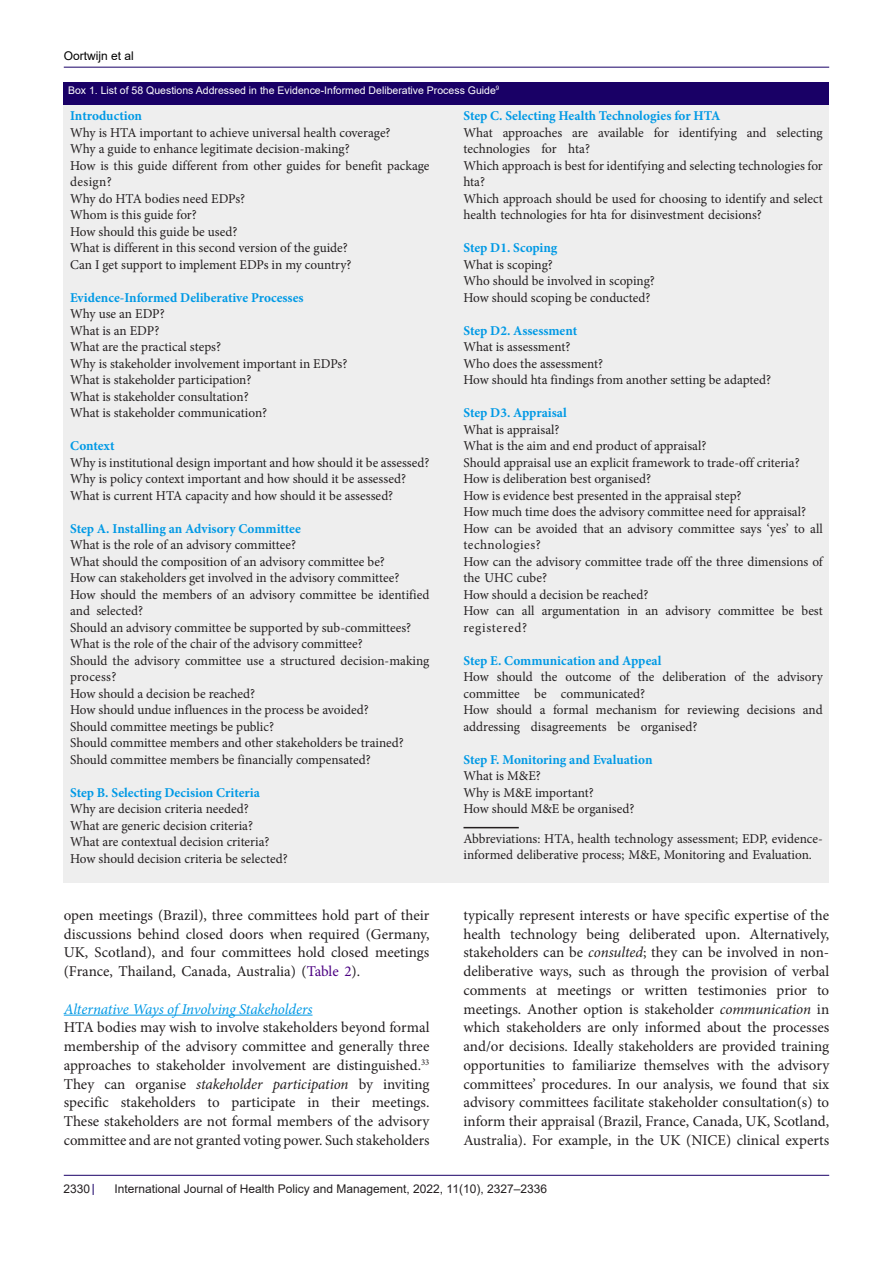
<style>
.page{position:relative;width:893px;height:1263px;background:#fff}
.page>*{position:absolute;margin:0;border:0;box-sizing:border-box;transform-origin:0 0}
.Default_Text{font:15px/18.8px "Minion Pro";color:#231f20;text-align:justify}
.Default_Text-2{font:italic 15px "Minion Pro";letter-spacing:-.01em;color:#0099e5}
.t1{font:13.5px/16.5px "Minion Pro";color:#231f20}
.t2{font:700 13.5px "Minion Pro";color:#0099e5}
.t3{font:12px "Arial";color:#231f20}
.t4{font:12px "Arial";color:#000001}
.t5{font:10.5px "Arial";color:#fff}
.s1{color:#4b0082}
.s2{font-style:italic}
</style>
<div class="page">
<hr style="left:64px;top:67px;width:765px;height:1px;background:#190066">
<hr style="left:64px;top:1175px;width:765px;height:1px;background:#190066">
<hr style="left:64px;top:1015px;width:248px;height:1px;background:#0099e5">
<div style="left:64px;top:104px;width:765px;height:778px;background:#eee"></div>
<div style="left:64px;top:82px;width:765px;height:22px;background:#190066"></div>
<hr style="left:463px;top:827px;width:56px;height:1px;background:#231f20">
<p class="t4" style="left:64px;top:48px;width:72px">Oortwijn et al</p>
<p class="t5" style="left:68px;top:83px;width:433px">Box 1. List of 58 Questions Addressed in the Evidence-Informed Deliberative Process Guide<sup>9</sup></p>
<p class="t2" style="left:70px;top:106px;width:73px">Introduction</p>
<p class="t1" style="left:70px;top:124px;width:322px">Why is HTA important to achieve universal health coverage?</p>
<p class="t1" style="left:70px;top:141px;width:281px">Why a guide to enhance legitimate decision-making?</p>
<p class="t1" style="left:70px;top:157px;width:361px">How is this guide different from other guides for benefit package design?</p>
<p class="t1" style="left:70px;top:190px;width:177px">Why do HTA bodies need EDPs?</p>
<p class="t1" style="left:70px;top:207px;width:128px">Whom is this guide for?</p>
<p class="t1" style="left:70px;top:223px;width:169px">How should this guide be used?</p>
<p class="t1" style="left:70px;top:240px;width:279px">What is different in this second version of the guide?</p>
<p class="t1" style="left:70px;top:256px;width:283px">Can I get support to implement EDPs in my country?</p>
<p class="t2" style="left:70px;top:288px;width:235px">Evidence-Informed Deliberative Processes</p>
<p class="t1" style="left:70px;top:306px;width:96px">Why use an EDP?</p>
<p class="t1" style="left:70px;top:322px;width:91px">What is an EDP?</p>
<p class="t1" style="left:70px;top:339px;width:152px">What are the practical steps?</p>
<p class="t1" style="left:70px;top:355px;width:279px">Why is stakeholder involvement important in EDPs?</p>
<p class="t1" style="left:70px;top:372px;width:183px">What is stakeholder participation?</p>
<p class="t1" style="left:70px;top:388px;width:180px">What is stakeholder consultation?</p>
<p class="t1" style="left:70px;top:405px;width:199px">What is stakeholder communication?</p>
<p class="t2" style="left:70px;top:436px;width:46px">Context</p>
<p class="t1" style="left:70px;top:454px;width:361px">Why is institutional design important and how should it be assessed?</p>
<p class="t1" style="left:70px;top:471px;width:337px">Why is policy context important and how should it be assessed?</p>
<p class="t1" style="left:70px;top:487px;width:325px">What is current HTA capacity and how should it be assessed?</p>
<p class="t2" style="left:70px;top:519px;width:232px">Step A. Installing an Advisory Committee</p>
<p class="t1" style="left:70px;top:537px;width:227px">What is the role of an advisory committee?</p>
<p class="t1" style="left:70px;top:553px;width:316px">What should the composition of an advisory committee be?</p>
<p class="t1" style="left:70px;top:570px;width:331px">How can stakeholders get involved in the advisory committee?</p>
<p class="t1" style="left:70px;top:586px;width:361px">How should the members of an advisory committee be identified and selected?</p>
<p class="t1" style="left:70px;top:619px;width:343px">Should an advisory committee be supported by sub-committees?</p>
<p class="t1" style="left:70px;top:636px;width:294px">What is the role of the chair of the advisory committee?</p>
<p class="t1" style="left:70px;top:652px;width:361px">Should the advisory committee use a structured decision-making process?</p>
<p class="t1" style="left:70px;top:685px;width:186px">How should a decision be reached?</p>
<p class="t1" style="left:70px;top:702px;width:300px">How should undue influences in the process be avoided?</p>
<p class="t1" style="left:70px;top:718px;width:205px">Should committee meetings be public?</p>
<p class="t1" style="left:70px;top:735px;width:335px">Should committee members and other stakeholders be trained?</p>
<p class="t1" style="left:70px;top:751px;width:302px">Should committee members be financially compensated?</p>
<p class="t2" style="left:70px;top:783px;width:191px">Step B. Selecting Decision Criteria</p>
<p class="t1" style="left:70px;top:801px;width:180px">Why are decision criteria needed?</p>
<p class="t1" style="left:70px;top:817px;width:184px">What are generic decision criteria?</p>
<p class="t1" style="left:70px;top:834px;width:201px">What are contextual decision criteria?</p>
<p class="t1" style="left:70px;top:850px;width:219px">How should decision criteria be selected?</p>
<p class="Default_Text" style="left:64px;top:906px;width:367px">open meetings (Brazil), three committees hold part of their discussions behind closed doors when required (Germany, UK, Scotland), and four committees hold closed meetings (France, Thailand, Canada, Australia) (<span class="s1">Table 2</span>).</p>
<p class="Default_Text-2" style="left:64px;top:998px;width:250px">Alternative Ways of Involving Stakeholders</p>
<p class="Default_Text" style="left:64px;top:1018px;width:367px">HTA bodies may wish to involve stakeholders beyond formal membership of the advisory committee and generally three approaches to stakeholder involvement are distinguished.<sup>33<br></sup>They can organise <span class="s2">stakeholder participation</span> by inviting specific stakeholders to participate in their meetings.<br>These stakeholders are not formal members of the advisory committee and are not granted voting power. Such stakeholders</p>
<p class="t2" style="left:463px;top:106px;width:259px">Step C. Selecting Health Technologies for HTA</p>
<p class="t1" style="left:463px;top:124px;width:361px">What approaches are available for identifying and selecting technologies for hta?</p>
<p class="t1" style="left:463px;top:157px;width:361px">Which approach is best for identifying and selecting technologies for hta?</p>
<p class="t1" style="left:463px;top:190px;width:361px">Which approach should be used for choosing to identify and select health technologies for hta for disinvestment decisions?</p>
<p class="t2" style="left:463px;top:238px;width:95px">Step D1. Scoping</p>
<p class="t1" style="left:463px;top:256px;width:91px">What is scoping?</p>
<p class="t1" style="left:463px;top:273px;width:193px">Who should be involved in scoping?</p>
<p class="t1" style="left:463px;top:289px;width:189px">How should scoping be conducted?</p>
<p class="t2" style="left:463px;top:321px;width:115px">Step D2. Assessment</p>
<p class="t1" style="left:463px;top:339px;width:108px">What is assessment?</p>
<p class="t1" style="left:463px;top:355px;width:141px">Who does the assessment?</p>
<p class="t1" style="left:463px;top:372px;width:309px">How should hta findings from another setting be adapted?</p>
<p class="t2" style="left:463px;top:403px;width:105px">Step D3. Appraisal</p>
<p class="t1" style="left:463px;top:421px;width:98px">What is appraisal?</p>
<p class="t1" style="left:463px;top:438px;width:245px">What is the aim and end product of appraisal?</p>
<p class="t1" style="left:463px;top:454px;width:338px">Should appraisal use an explicit framework to trade-off criteria?</p>
<p class="t1" style="left:463px;top:471px;width:189px">How is deliberation best organised?</p>
<p class="t1" style="left:463px;top:487px;width:280px">How is evidence best presented in the appraisal step?</p>
<p class="t1" style="left:463px;top:504px;width:344px">How much time does the advisory committee need for appraisal?</p>
<p class="t1" style="left:463px;top:520px;width:361px">How can be avoided that an advisory committee says ‘yes’ to all technologies?</p>
<p class="t1" style="left:463px;top:553px;width:361px">How can the advisory committee trade off the three dimensions of the UHC cube?</p>
<p class="t1" style="left:463px;top:586px;width:186px">How should a decision be reached?</p>
<p class="t1" style="left:463px;top:603px;width:361px">How can all argumentation in an advisory committee be best registered?</p>
<p class="t2" style="left:463px;top:651px;width:199px">Step E. Communication and Appeal</p>
<p class="t1" style="left:463px;top:669px;width:361px">How should the outcome of the deliberation of the advisory committee be communicated?</p>
<p class="t1" style="left:463px;top:702px;width:361px">How should a formal mechanism for reviewing decisions and addressing disagreements be organised?</p>
<p class="t2" style="left:463px;top:750px;width:191px">Step F. Monitoring and Evaluation</p>
<p class="t1" style="left:463px;top:768px;width:79px">What is M&amp;E?</p>
<p class="t1" style="left:463px;top:784px;width:132px">Why is M&amp;E important?</p>
<p class="t1" style="left:463px;top:801px;width:173px">How should M&amp;E be organised?</p>
<p class="t1" style="left:463px;top:830px;width:361px">Abbreviations: HTA, health technology assessment; EDP, evidence&shy;informed deliberative process; M&amp;E, Monitoring and Evaluation.</p>
<p class="Default_Text" style="left:463px;top:906px;width:367px">typically represent interests or have specific expertise of the health technology being deliberated upon. Alternatively, stakeholders can be <span class="s2">consulted</span>; they can be involved in non&shy;deliberative ways, such as through the provision of verbal comments at meetings or written testimonies prior to meetings. Another option is stakeholder <span class="s2">communication</span> in which stakeholders are only informed about the processes and/or decisions. Ideally stakeholders are provided training opportunities to familiarize themselves with the advisory committees’ procedures. In our analysis, we found that six advisory committees facilitate stakeholder consultation(s) to inform their appraisal (Brazil, France, Canada, UK, Scotland, Australia). For example, in the UK (NICE) clinical experts</p>
<p class="t3" style="left:64px;top:1180px;width:28px">2330</p>
<p class="t3" style="left:114px;top:1180px;width:434px">International Journal of Health Policy and Management, 2022, 11(10), 2327–2336</p>
</div>
